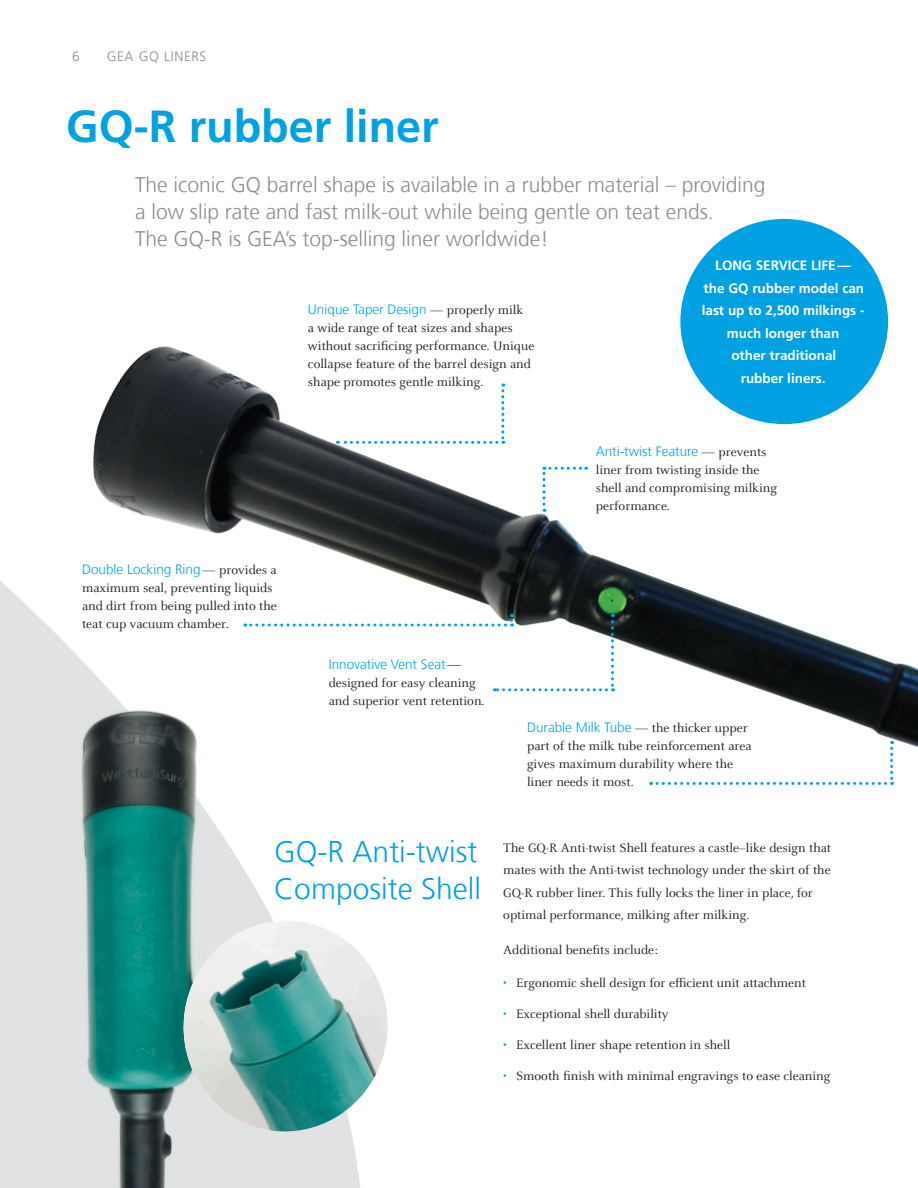
<style>
.page{position:relative;width:918px;height:1188px;background:#fff}
.page>*{position:absolute;margin:0;border:0;box-sizing:border-box;transform-origin:0 0}
.t1{font:700 45px "Frutiger LT Com";color:#00a1e3}
.t2{font:300 30px/37.5px "Frutiger LT Com";color:#00a1e3}
.t3{font:300 21px/27px "Frutiger";color:#8a8c8f}
.Copy{font:13.5px/18px "Celeste OT";color:#231f20}
.t4{font:700 13.5px/22.5px "Frutiger LT Com";color:#fff;text-align:center}
.t5{font:300 13.5px "Frutiger";letter-spacing:.05em;color:#8a8c8f}
.s1{font-family:"Frutiger";font-weight:300;color:#00a1e3}
.s2{font-family:"Frutiger";font-weight:300}
.s3{color:#00a1e3}
</style>
<div class="page">
<svg style="left:0;top:581px;width:360px;height:607px;fill:#e1e2e4"></svg>
<img style="left:24px;top:290px;width:894px;height:529px">
<img style="left:25px;top:614px;width:237px;height:574px">
<svg style="left:177px;top:914px;width:183px;height:7px"></svg>
<img style="left:177px;top:921px;width:211px;height:217px">
<div style="left:680px;top:219px;width:208px;height:205px;background:#00a1e3;border-radius:50%"></div>
<svg style="left:543px;top:467px;width:44px;height:45px"></svg>
<svg style="left:245px;top:614px;width:369px;height:77px"></svg>
<svg style="left:651px;top:741px;width:242px;height:44px"></svg>
<svg style="left:337px;top:384px;width:167px;height:60px"></svg>
<p class="t5" style="left:72px;top:49px;width:136px">6 · GEA GQ LINERS</p>
<p class="t1" style="left:66px;top:100px;width:374px">GQ-R rubber liner</p>
<p class="t3" style="left:135px;top:171px;width:632px">The iconic GQ barrel shape is available in a rubber material – providing a low slip rate and fast milk-out while being gentle on teat ends.<br>The GQ-R is GEA’s top-selling liner worldwide!</p>
<p class="Copy" style="left:82px;top:561px;width:196px"><span class="s1">Double Locking Ring</span>— provides a maximum seal, preventing liquids and dirt from being pulled into the teat cup vacuum chamber.</p>
<p class="Copy" style="left:308px;top:301px;width:228px"><span class="s1">Unique Taper Design</span> — properly milk<br>a wide range of teat sizes and shapes without sacrificing performance. Unique collapse feature of the barrel design and shape promotes gentle milking.</p>
<p class="Copy" style="left:329px;top:656px;width:157px"><span class="s1">Innovative Vent Seat</span><span class="s2">— </span>designed for easy cleaning and superior vent retention.</p>
<p class="t4" style="left:702px;top:254px;width:164px">LONG SERVICE LIFE—<br>the GQ rubber model can last up to 2,500 milkings - much longer than<br>other traditional<br>rubber liners.</p>
<p class="Copy" style="left:596px;top:443px;width:183px"><span class="s1">Anti-twist Feature</span> — prevents liner from twisting inside the shell and compromising milking performance.</p>
<p class="Copy" style="left:527px;top:719px;width:226px"><span class="s1">Durable Milk Tube</span> — the thicker upper part of the milk tube reinforcement area gives maximum durability where the liner needs it most.</p>
<p class="t2" style="left:274px;top:833px;width:208px">GQ-R Anti-twist<br>Composite Shell</p>
<p class="Copy" style="left:503px;top:836px;width:329px;line-height:22.5px">The GQ-R Anti-twist Shell features a castle–like design that mates with the Anti-twist technology under the skirt of the GQ-R rubber liner. This fully locks the liner in place, for optimal performance, milking after milking.</p>
<p class="Copy" style="left:503px;top:941px;width:156px">Additional benefits include:</p>
<p class="Copy" style="left:503px;top:974px;width:304px"><span class="s3">•</span> Ergonomic shell design for efficient unit attachment</p>
<p class="Copy" style="left:503px;top:1005px;width:167px"><span class="s3">•</span> Exceptional shell durability</p>
<p class="Copy" style="left:503px;top:1036px;width:228px"><span class="s3">•</span> Excellent liner shape retention in shell</p>
<p class="Copy" style="left:503px;top:1067px;width:329px"><span class="s3">•</span> Smooth finish with minimal engravings to ease cleaning</p>
</div>
